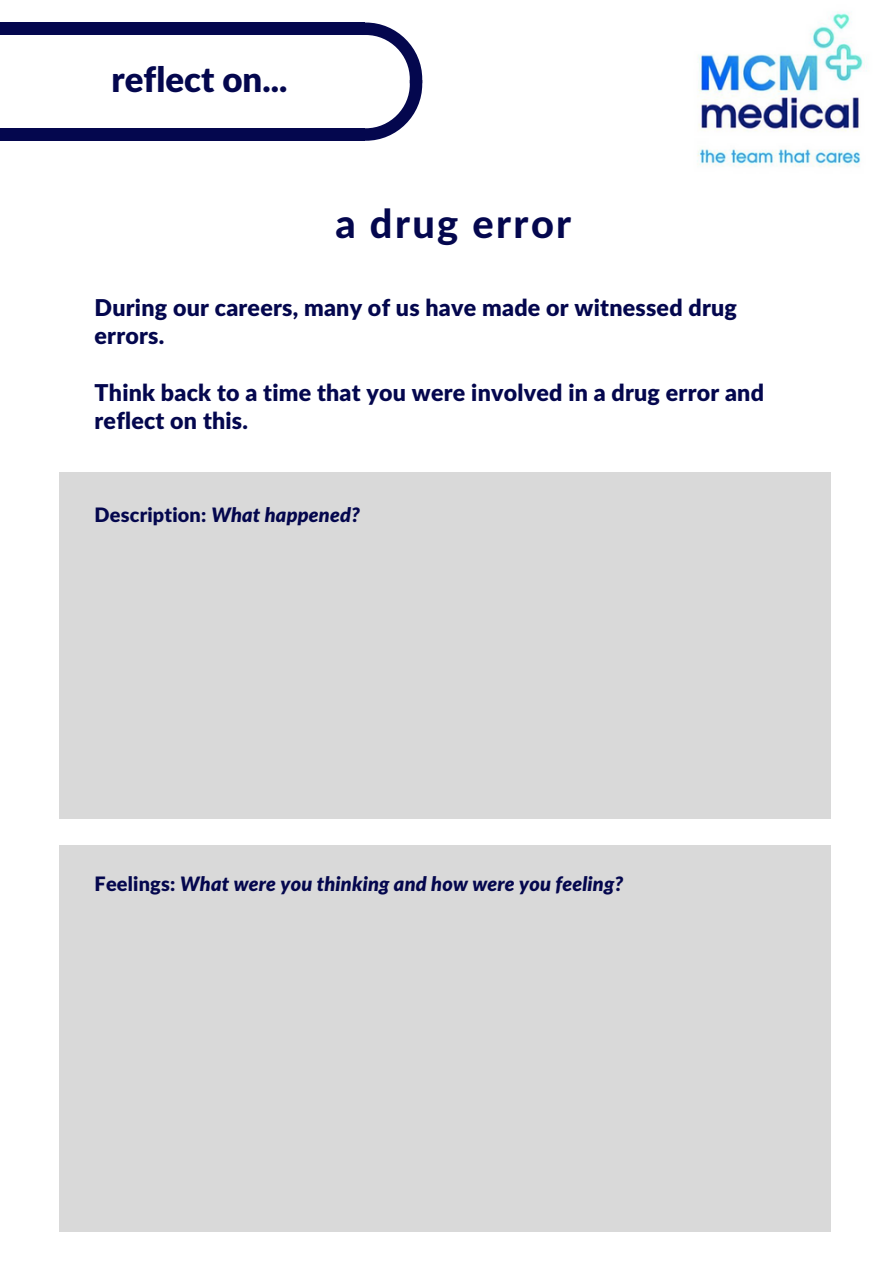
<style>
.page{position:relative;width:893px;height:1263px;background:#fff}
.page>*{position:absolute;margin:0;border:0;box-sizing:border-box;transform-origin:0 0}
.t1{font:800 39.75px "Lato Latin";letter-spacing:.06em;color:#04074e}
.t2{font:900 34.8px "Lato Latin";color:#04074e}
.t3{font:900 23.25px/28.2px "Lato Latin";letter-spacing:.01em;color:#04074e}
.t4{font:italic 900 19.8px "Lato";letter-spacing:.01em;color:#04074e}
.s1{font-family:"Lato Latin";font-style:normal}
</style>
<div class="page">
<div style="left:60px;top:472px;width:771px;height:347px;background:#d9d9d9"></div>
<div style="left:60px;top:846px;width:771px;height:386px;background:#d9d9d9"></div>
<img style="left:697px;top:12px;width:170px;height:155px">
<div style="left:0;top:23px;width:365px;height:12px;background:#04074e"></div>
<div style="left:0;top:128px;width:365px;height:13px;background:#04074e"></div>
<svg style="left:365px;top:23px;width:57px;height:118px"></svg>
<h2 class="t2" style="left:112px;top:58px;width:177px">reflect on...</h2>
<h1 class="t1" style="left:335px;top:198px;width:237px">a drug error</h1>
<p class="t3" style="left:95px;top:293px;width:644px">During our careers, many of us have made or witnessed drug errors.</p>
<p class="t3" style="left:95px;top:378px;width:671px">Think back to a time that you were involved in a drug error and reflect on this.</p>
<p class="t4" style="left:95px;top:502px;width:267px"><span class="s1">Description:</span> What happened?</p>
<p class="t4" style="left:95px;top:872px;width:530px"><span class="s1">Feelings:</span> What were you thinking and how were you feeling?</p>
</div>
